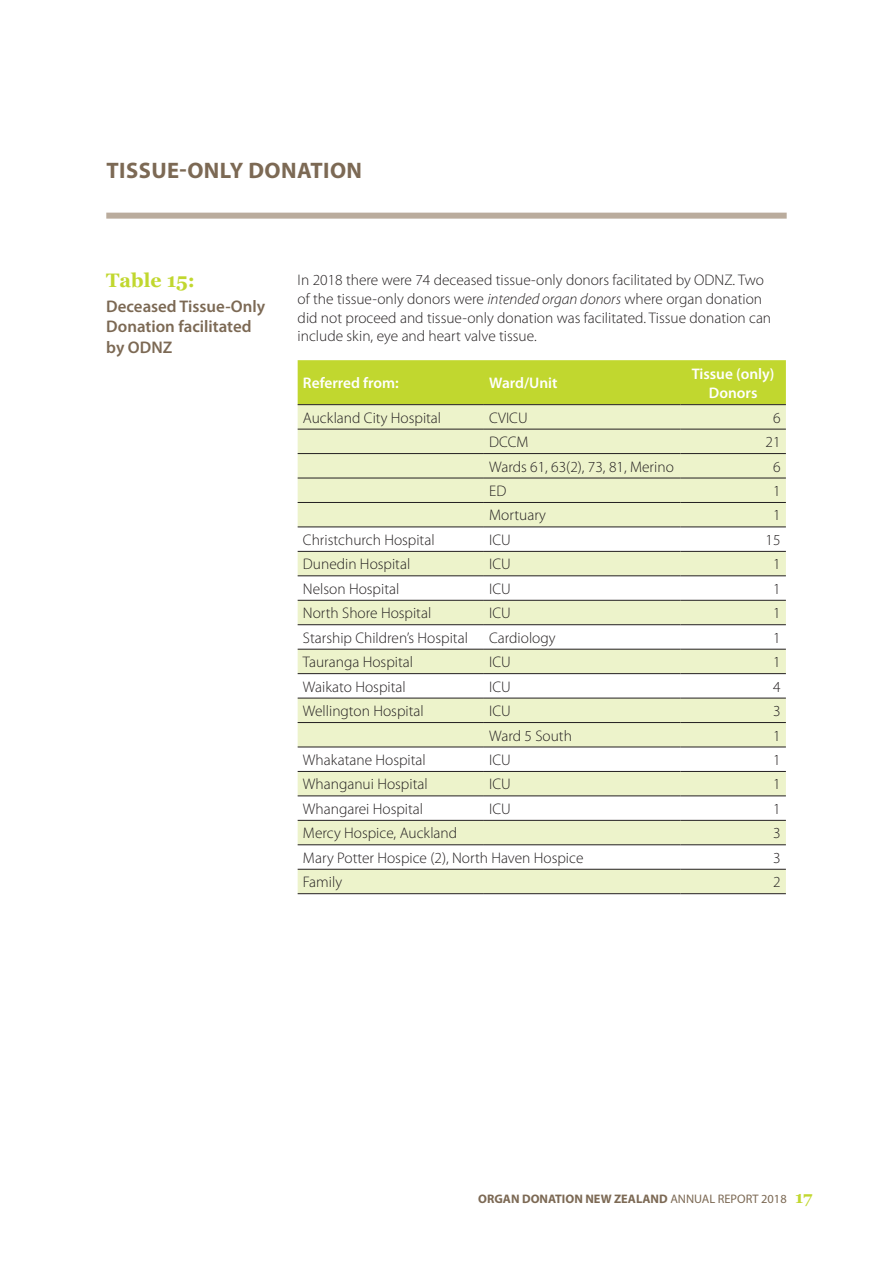
<style>
.page{position:relative;width:893px;height:1263px;background:#fff}
.page>*{position:absolute;margin:0;border:0;box-sizing:border-box;transform-origin:0 0}
.t1{font:700 22.5px "Myriad Pro";color:#7c6954}
.t2{font:700 19.5px "Georgia";color:#c1d72f}
.t3{font:600 16.8px/20.2px "Myriad Pro";color:#7c6954}
.t4{font:300 15.3px/18.8px "Myriad Pro";color:#231f20}
.t5{font:600 15.3px/18.8px "Myriad Pro";color:#fff;text-align:center}
.t6{font:700 12.3px "Myriad Pro";color:#7c6954}
.s1{font-style:italic}
.s2{font-weight:400}
.s3{font-family:"Georgia";font-size:16.5px;color:#c1d72f}
</style>
<div class="page">
<div style="left:106px;top:213px;width:681px;height:6px;background:#baac9d"></div>
<div style="left:298px;top:360px;width:488px;height:44px;background:#c1d72f"></div>
<svg style="left:298px;top:405px;width:488px;height:488px;fill:#edf3cb"></svg>
<hr style="left:298px;top:404px;width:186px;height:1px;background:#231f20">
<hr style="left:484px;top:404px;width:196px;height:1px;background:#231f20">
<hr style="left:680px;top:404px;width:106px;height:1px;background:#231f20">
<hr style="left:298px;top:429px;width:186px;height:1px;background:#231f20">
<hr style="left:484px;top:429px;width:196px;height:1px;background:#231f20">
<hr style="left:680px;top:429px;width:106px;height:1px;background:#231f20">
<hr style="left:298px;top:453px;width:186px;height:1px;background:#231f20">
<hr style="left:484px;top:453px;width:196px;height:1px;background:#231f20">
<hr style="left:680px;top:453px;width:106px;height:1px;background:#231f20">
<hr style="left:298px;top:478px;width:186px;height:1px;background:#231f20">
<hr style="left:484px;top:478px;width:196px;height:1px;background:#231f20">
<hr style="left:680px;top:478px;width:106px;height:1px;background:#231f20">
<hr style="left:298px;top:502px;width:186px;height:1px;background:#231f20">
<hr style="left:484px;top:502px;width:196px;height:1px;background:#231f20">
<hr style="left:680px;top:502px;width:106px;height:1px;background:#231f20">
<hr style="left:298px;top:527px;width:186px;height:1px;background:#231f20">
<hr style="left:484px;top:527px;width:196px;height:1px;background:#231f20">
<hr style="left:680px;top:527px;width:106px;height:1px;background:#231f20">
<hr style="left:298px;top:551px;width:186px;height:1px;background:#231f20">
<hr style="left:484px;top:551px;width:196px;height:1px;background:#231f20">
<hr style="left:680px;top:551px;width:106px;height:1px;background:#231f20">
<hr style="left:298px;top:576px;width:186px;height:1px;background:#231f20">
<hr style="left:484px;top:576px;width:196px;height:1px;background:#231f20">
<hr style="left:680px;top:576px;width:106px;height:1px;background:#231f20">
<hr style="left:298px;top:600px;width:186px;height:1px;background:#231f20">
<hr style="left:484px;top:600px;width:196px;height:1px;background:#231f20">
<hr style="left:680px;top:600px;width:106px;height:1px;background:#231f20">
<hr style="left:298px;top:624px;width:186px;height:1px;background:#231f20">
<hr style="left:484px;top:624px;width:196px;height:1px;background:#231f20">
<hr style="left:680px;top:624px;width:106px;height:1px;background:#231f20">
<hr style="left:298px;top:649px;width:186px;height:1px;background:#231f20">
<hr style="left:484px;top:649px;width:196px;height:1px;background:#231f20">
<hr style="left:680px;top:649px;width:106px;height:1px;background:#231f20">
<hr style="left:298px;top:673px;width:186px;height:1px;background:#231f20">
<hr style="left:484px;top:673px;width:196px;height:1px;background:#231f20">
<hr style="left:680px;top:673px;width:106px;height:1px;background:#231f20">
<hr style="left:298px;top:698px;width:186px;height:1px;background:#231f20">
<hr style="left:484px;top:698px;width:196px;height:1px;background:#231f20">
<hr style="left:680px;top:698px;width:106px;height:1px;background:#231f20">
<hr style="left:298px;top:722px;width:186px;height:1px;background:#231f20">
<hr style="left:484px;top:722px;width:196px;height:1px;background:#231f20">
<hr style="left:680px;top:722px;width:106px;height:1px;background:#231f20">
<hr style="left:298px;top:747px;width:186px;height:1px;background:#231f20">
<hr style="left:484px;top:747px;width:196px;height:1px;background:#231f20">
<hr style="left:680px;top:747px;width:106px;height:1px;background:#231f20">
<hr style="left:298px;top:771px;width:186px;height:1px;background:#231f20">
<hr style="left:484px;top:771px;width:196px;height:1px;background:#231f20">
<hr style="left:680px;top:771px;width:106px;height:1px;background:#231f20">
<hr style="left:298px;top:796px;width:186px;height:1px;background:#231f20">
<hr style="left:484px;top:796px;width:196px;height:1px;background:#231f20">
<hr style="left:680px;top:796px;width:106px;height:1px;background:#231f20">
<hr style="left:298px;top:820px;width:186px;height:1px;background:#231f20">
<hr style="left:484px;top:820px;width:196px;height:1px;background:#231f20">
<hr style="left:680px;top:820px;width:106px;height:1px;background:#231f20">
<hr style="left:298px;top:844px;width:186px;height:1px;background:#231f20">
<hr style="left:484px;top:844px;width:196px;height:1px;background:#231f20">
<hr style="left:680px;top:844px;width:106px;height:1px;background:#231f20">
<hr style="left:298px;top:869px;width:186px;height:1px;background:#231f20">
<hr style="left:484px;top:869px;width:196px;height:1px;background:#231f20">
<hr style="left:680px;top:869px;width:106px;height:1px;background:#231f20">
<hr style="left:298px;top:893px;width:186px;height:1px;background:#231f20">
<hr style="left:484px;top:893px;width:196px;height:1px;background:#231f20">
<hr style="left:680px;top:893px;width:106px;height:1px;background:#231f20">
<h1 class="t1" style="left:107px;top:156px;width:12px">TISS</h1>
<h1 class="t1" style="left:151px;top:156px;width:52px">UE-ONL</h1>
<h1 class="t1" style="left:230px;top:156px;width:50px">Y DONATION</h1>
<p class="t2" style="left:106px;top:266px;width:90px">Table 15:</p>
<p class="t3" style="left:106px;top:296px;width:160px">Deceased Tissue-Only<br>Donation facilitated by ODNZ</p>
<p class="t4" style="left:298px;top:271px;width:475px">In 2018 there were 74 deceased tissue-only donors facilitated by ODNZ. Two of the tissue-only donors were <span class="s1">intended organ donors</span> where organ donation did not proceed and tissue-only donation was facilitated. Tissue donation can include skin, eye and heart valve tissue.</p>
<p class="t5" style="left:303px;top:373px;width:97px">Referred from:</p>
<p class="t5" style="left:489px;top:373px;width:70px">Ward/Unit</p>
<p class="t5" style="left:692px;top:364px;width:84px">Tissue (only)<br>Donors</p>
<p class="t4" style="left:303px;top:408px;width:140px">Auckland City Hospital</p>
<p class="t4" style="left:489px;top:408px;width:40px">CVICU</p>
<p class="t4" style="left:773px;top:408px;width:9px">6</p>
<p class="t4" style="left:489px;top:432px;width:41px">DCCM</p>
<p class="t4" style="left:766px;top:432px;width:17px">21</p>
<p class="t4" style="left:489px;top:457px;width:186px">Wards 61, 63(2), 73, 81, Merino</p>
<p class="t4" style="left:773px;top:457px;width:9px">6</p>
<p class="t4" style="left:489px;top:481px;width:19px">ED</p>
<p class="t4" style="left:773px;top:481px;width:9px">1</p>
<p class="t4" style="left:489px;top:506px;width:58px">Mortuary</p>
<p class="t4" style="left:773px;top:506px;width:9px">1</p>
<p class="t4" style="left:303px;top:530px;width:133px">Christchurch Hospital</p>
<p class="t4" style="left:489px;top:530px;width:23px">ICU</p>
<p class="t4" style="left:766px;top:530px;width:17px">15</p>
<p class="t4" style="left:303px;top:555px;width:109px">Dunedin Hospital</p>
<p class="t4" style="left:489px;top:555px;width:23px">ICU</p>
<p class="t4" style="left:773px;top:555px;width:9px">1</p>
<p class="t4" style="left:303px;top:579px;width:98px">Nelson Hospital</p>
<p class="t4" style="left:489px;top:579px;width:23px">ICU</p>
<p class="t4" style="left:773px;top:579px;width:9px">1</p>
<p class="t4" style="left:303px;top:604px;width:130px">North Shore Hospital</p>
<p class="t4" style="left:489px;top:604px;width:23px">ICU</p>
<p class="t4" style="left:773px;top:604px;width:9px">1</p>
<p class="t4" style="left:303px;top:628px;width:166px">Starship Children’s Hospital</p>
<p class="t4" style="left:489px;top:628px;width:68px">Cardiology</p>
<p class="t4" style="left:773px;top:628px;width:9px">1</p>
<p class="t4" style="left:303px;top:652px;width:112px">Tauranga Hospital</p>
<p class="t4" style="left:489px;top:652px;width:23px">ICU</p>
<p class="t4" style="left:773px;top:652px;width:9px">1</p>
<p class="t4" style="left:303px;top:677px;width:104px">Waikato Hospital</p>
<p class="t4" style="left:489px;top:677px;width:23px">ICU</p>
<p class="t4" style="left:773px;top:677px;width:9px">4</p>
<p class="t4" style="left:303px;top:701px;width:122px">Wellington Hospital</p>
<p class="t4" style="left:489px;top:701px;width:23px">ICU</p>
<p class="t4" style="left:773px;top:701px;width:9px">3</p>
<p class="t4" style="left:489px;top:726px;width:84px">Ward 5 South</p>
<p class="t4" style="left:773px;top:726px;width:9px">1</p>
<p class="t4" style="left:303px;top:750px;width:124px">Whakatane Hospital</p>
<p class="t4" style="left:489px;top:750px;width:23px">ICU</p>
<p class="t4" style="left:773px;top:750px;width:9px">1</p>
<p class="t4" style="left:303px;top:775px;width:126px">Whanganui Hospital</p>
<p class="t4" style="left:489px;top:775px;width:23px">ICU</p>
<p class="t4" style="left:773px;top:775px;width:9px">1</p>
<p class="t4" style="left:303px;top:799px;width:122px">Whangarei Hospital</p>
<p class="t4" style="left:489px;top:799px;width:23px">ICU</p>
<p class="t4" style="left:773px;top:799px;width:9px">1</p>
<p class="t4" style="left:303px;top:824px;width:156px">Mercy Hospice, Auckland</p>
<p class="t4" style="left:773px;top:824px;width:9px">3</p>
<p class="t4" style="left:303px;top:848px;width:282px">Mary Potter Hospice (2), North Haven Hospice</p>
<p class="t4" style="left:773px;top:848px;width:9px">3</p>
<p class="t4" style="left:303px;top:872px;width:41px">Family</p>
<p class="t4" style="left:773px;top:872px;width:9px">2</p>
<p class="t6" style="left:478px;top:1190px;width:335px">ORGAN DONATION NEW ZEALAND <span class="s2">ANNUAL REPORT 2018</span> <span class="s3">17</span></p>
</div>
